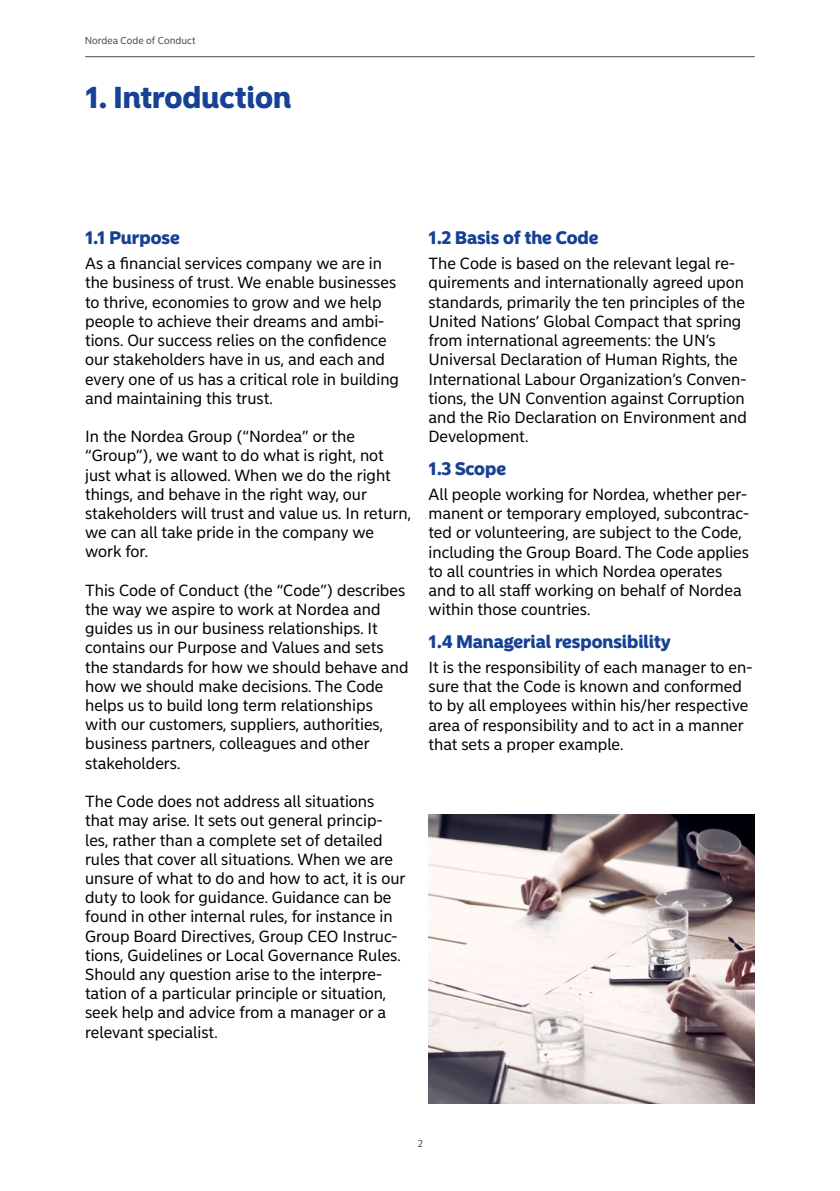
<style>
.page{position:relative;width:840px;height:1191px;background:#fff}
.page>*{position:absolute;margin:0;border:0;box-sizing:border-box;transform-origin:0 0}
.t1{font:900 30px "Nordea Sans Large";color:#164194}
.t2{font:900 18px "Nordea Sans Large";color:#164194}
.t3{font:16px/19.2px "Nordea Sans Small";color:#000}
.t4{font:10px "Nordea Sans Small";color:#4a4a49}
</style>
<div class="page">
<hr style="left:85px;top:56px;width:669px;height:1px;background:#4a4a49">
<img style="left:428px;top:814px;width:326px;height:289px">
<p class="t4" style="left:85px;top:35px;width:112px">Nordea Code of Conduct</p>
<h2 class="t1" style="left:85px;top:79px;width:208px">1. Introduction</h2>
<h3 class="t2" style="left:85px;top:227px;width:96px">1.1 Purpose</h3>
<p class="t3" style="left:85px;top:254px;width:315px">As a fnancial services company we are in the business of trust. We enable businesses to thrive, economies to grow and we help people to achieve their dreams and ambi&shy;tions. Our success relies on the confdence our stakeholders have in us, and each and every one of us has a critical role in building and maintaining this trust.</p>
<p class="t3" style="left:85px;top:427px;width:327px">In the Nordea Group (“Nordea” or the “Group”), we want to do what is right, not just what is allowed. When we do the right things, and behave in the right way, our stakeholders will trust and value us. In return, we can all take pride in the company we work for.</p>
<p class="t3" style="left:85px;top:581px;width:325px">This Code of Conduct (the “Code”) describes the way we aspire to work at Nordea and guides us in our business relationships. It contains our Purpose and Values and sets the standards for how we should behave and how we should make decisions. The Code helps us to build long term relationships with our customers, suppliers, authorities, business partners, colleagues and other stakeholders.</p>
<p class="t3" style="left:85px;top:792px;width:321px">The Code does not address all situations that may arise. It sets out general princip&shy;les, rather than a complete set of detailed rules that cover all situations. When we are unsure of what to do and how to act, it is our duty to look for guidance. Guidance can be found in other internal rules, for instance in Group Board Directives, Group CEO Instruc&shy;tions, Guidelines or Local Governance Rules.<br>Should any question arise to the interpre&shy;tation of a particular principle or situation, seek help and advice from a manager or a relevant specialist.</p>
<h3 class="t2" style="left:428px;top:227px;width:171px">1.2 Basis of the Code</h3>
<p class="t3" style="left:428px;top:254px;width:320px">The Code is based on the relevant legal re&shy;quirements and internationally agreed upon standards, primarily the ten principles of the United Nations’ Global Compact that spring from international agreements: the UN’s Universal Declaration of Human Rights, the International Labour Organization’s Conven&shy;tions, the UN Convention against Corruption and the Rio Declaration on Environment and Development.</p>
<h3 class="t2" style="left:428px;top:458px;width:79px">1.3 Scope</h3>
<p class="t3" style="left:428px;top:485px;width:322px">All people working for Nordea, whether per&shy;manent or temporary employed, subcontrac&shy;ted or volunteering, are subject to the Code, including the Group Board. The Code applies to all countries in which Nordea operates and to all staf working on behalf of Nordea within those countries.</p>
<h3 class="t2" style="left:428px;top:631px;width:244px">1.4 Managerial responsibility</h3>
<p class="t3" style="left:428px;top:658px;width:325px">It is the responsibility of each manager to en&shy;sure that the Code is known and conformed to by all employees within his/her respective area of responsibility and to act in a manner that sets a proper example.</p>
<p class="t4" style="left:417px;top:1137px;width:7px">2</p>
</div>
